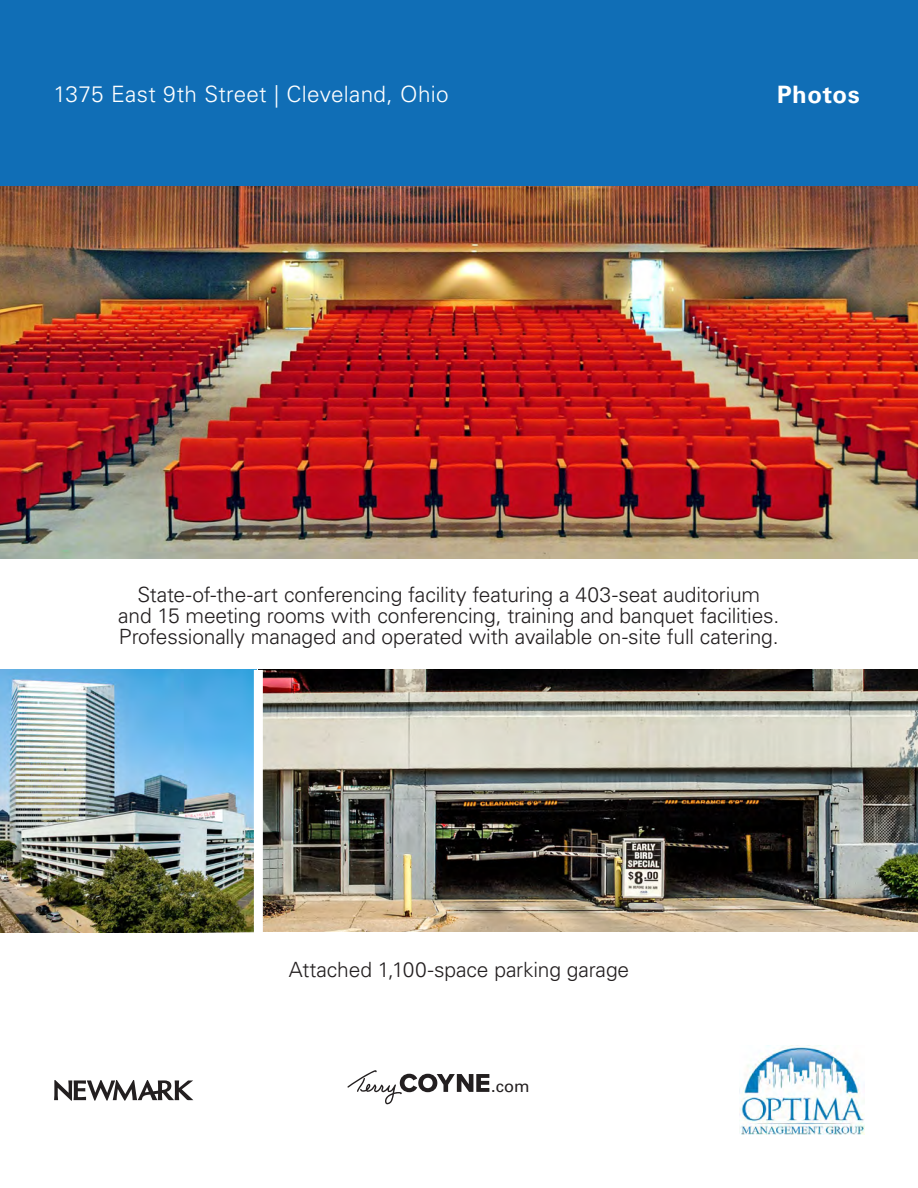
<style>
.page{position:relative;width:918px;height:1188px;background:#fff}
.page>*{position:absolute;margin:0;border:0;box-sizing:border-box;transform-origin:0 0}
.t1{font:700 24px "Univers LT Pro 65";letter-spacing:.025em;color:#fff}
.t2{font:300 22.5px "Univers LT Pro 45";letter-spacing:.015em;color:#fff}
.t3{font:300 21px/21px "Univers LT Pro 45";letter-spacing:-.01em;color:#231f20}
.t4{font:16.5px "Univers";color:#231f20}
</style>
<div class="page">
<img style="left:740px;top:1046px;width:125px;height:89px">
<svg style="left:54px;top:1080px;width:139px;height:21px"></svg>
<svg style="left:347px;top:1070px;width:142px;height:34px"></svg>
<svg style="left:0;top:669px;width:918px;height:3px"></svg>
<img style="left:1px;top:670px;width:917px;height:263px">
<div style="left:254px;top:670px;width:9px;height:267px;background:#fff"></div>
<img style="left:0;top:186px;width:918px;height:372px">
<img style="left:627px;top:186px;width:237px;height:7px">
<div style="left:0;top:0;width:918px;height:186px;background:#106eb6"></div>
<p class="t2" style="left:54px;top:79px;width:397px">1375 East 9th Street | Cleveland, Ohio</p>
<p class="t1" style="left:777px;top:78px;width:84px">Photos</p>
<p class="t3" style="left:137px;top:583px;width:624px">State-of-the-art conferencing facility featuring a 403-seat auditorium</p>
<p class="t3" style="left:118px;top:604px;width:663px">and 15 meeting rooms with conferencing, training and banquet facilities.<br>Professionally managed and operated with available on-site full catering.</p>
<p class="t3" style="left:289px;top:958px;width:342px">Attached 1,100-space parking garage</p>
<p class="t4" style="left:491px;top:1076px;width:40px">.com</p>
</div>
